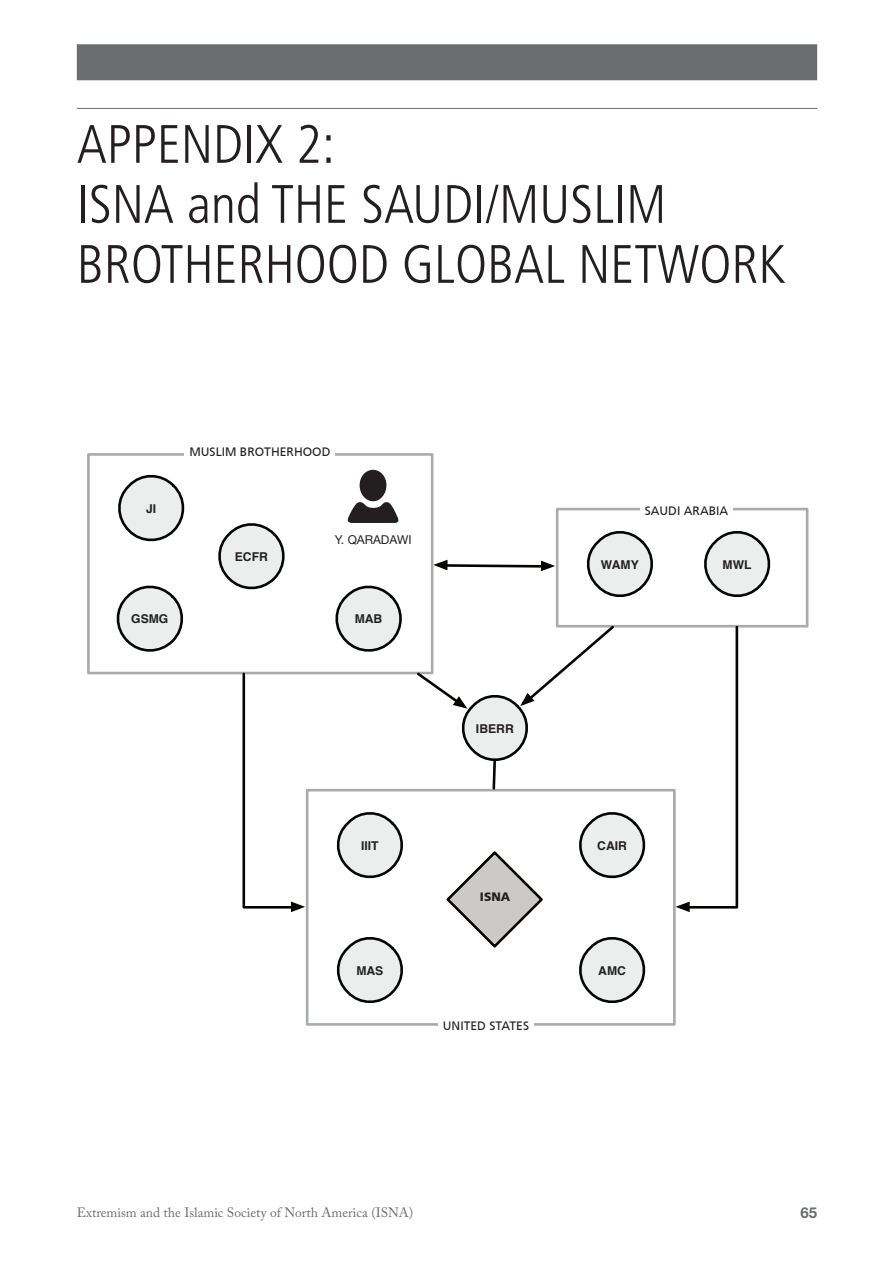
<style>
.page{position:relative;width:894px;height:1264px;background:#fff}
.page>*{position:absolute;margin:0;border:0;box-sizing:border-box;transform-origin:0 0}
.t1{font:300 condensed 54px/60px "Frutiger LT Std";color:#231f20}
.t2{font:700 15px "Helvetica Neue LT Pro";color:#6c6d70}
.t3{font:13.5px "Adobe Caslon Pro";color:#6c6d70}
.t4{font:12.15px "Frutiger CE";color:#1f1f1f}
.t5{font:700 12.15px "Helvetica";color:#231f20}
.t6{font:12.15px "Helvetica Neue";color:#231f20}
.t7{font:900 12.15px "Frutiger CE";color:#231f20}
</style>
<div class="page">
<div style="left:77px;top:44px;width:739px;height:36px;background:#6c6d70"></div>
<hr style="left:77px;top:108px;width:739px;height:1px;background:#6c6d70">
<div style="left:306px;top:789px;width:369px;height:236px;border:3px solid #a9aaaa"></div>
<svg style="left:118px;top:475px;width:67px;height:67px"></svg>
<svg style="left:218px;top:523px;width:67px;height:67px"></svg>
<svg style="left:116px;top:585px;width:67px;height:67px"></svg>
<svg style="left:335px;top:585px;width:67px;height:67px"></svg>
<svg style="left:347px;top:470px;width:51px;height:53px"></svg>
<svg style="left:586px;top:531px;width:67px;height:66px"></svg>
<svg style="left:704px;top:531px;width:67px;height:66px"></svg>
<div style="left:87px;top:453px;width:346px;height:221px;border:3px solid #a9aaaa"></div>
<div style="left:555px;top:508px;width:253px;height:119px;border:3px solid #a9aaaa"></div>
<svg style="left:336px;top:812px;width:67px;height:67px"></svg>
<svg style="left:579px;top:812px;width:67px;height:67px"></svg>
<svg style="left:336px;top:937px;width:67px;height:66px"></svg>
<svg style="left:579px;top:937px;width:67px;height:66px"></svg>
<svg style="left:446px;top:851px;width:97px;height:97px"></svg>
<svg style="left:433px;top:558px;width:121px;height:15px"></svg>
<svg style="left:241px;top:671px;width:64px;height:241px"></svg>
<svg style="left:675px;top:624px;width:64px;height:290px"></svg>
<svg style="left:414px;top:623px;width:202px;height:168px"></svg>
<div style="left:185px;top:442px;width:150px;height:22px;background:#fff"></div>
<div style="left:639px;top:501px;width:93px;height:21px;background:#fff"></div>
<div style="left:438px;top:1016px;width:95px;height:22px;background:#fff"></div>
<p class="t1" style="left:77px;top:115px;width:590px">APPENDIX 2:<br>ISNA and TH E SAUDI/MUSLIM<br>BROTHERHOOD</p>
<p class="t1" style="left:402px;top:235px;width:380px">GLOBAL NETWORK</p>
<p class="t5" style="left:146px;top:499px;width:12px">JI</p>
<p class="t4" style="left:189px;top:445px;width:142px">MUSLIM BROTHERHOOD</p>
<p class="t5" style="left:235px;top:547px;width:35px">ECFR</p>
<p class="t6" style="left:334px;top:531px;width:78px">Y. QARADAWI</p>
<p class="t5" style="left:131px;top:609px;width:39px">GSMG</p>
<p class="t5" style="left:354px;top:609px;width:29px">MAB</p>
<p class="t5" style="left:476px;top:718px;width:39px">IBERR</p>
<p class="t4" style="left:644px;top:503px;width:85px">SAUDI ARABIA</p>
<p class="t5" style="left:600px;top:554px;width:39px">WAMY</p>
<p class="t5" style="left:722px;top:554px;width:30px">MWL</p>
<p class="t5" style="left:361px;top:835px;width:19px">IIIT</p>
<p class="t5" style="left:597px;top:835px;width:31px">CAIR</p>
<p class="t7" style="left:480px;top:889px;width:32px">ISNA</p>
<p class="t5" style="left:356px;top:960px;width:28px">MAS</p>
<p class="t5" style="left:598px;top:960px;width:29px">AMC</p>
<p class="t4" style="left:442px;top:1018px;width:88px">UNITED STATES</p>
<p class="t3" style="left:77px;top:1204px;width:338px">Extremism and the Islamic Society of North America (ISNA)</p>
<p class="t2" style="left:800px;top:1203px;width:18px">65</p>
</div>
